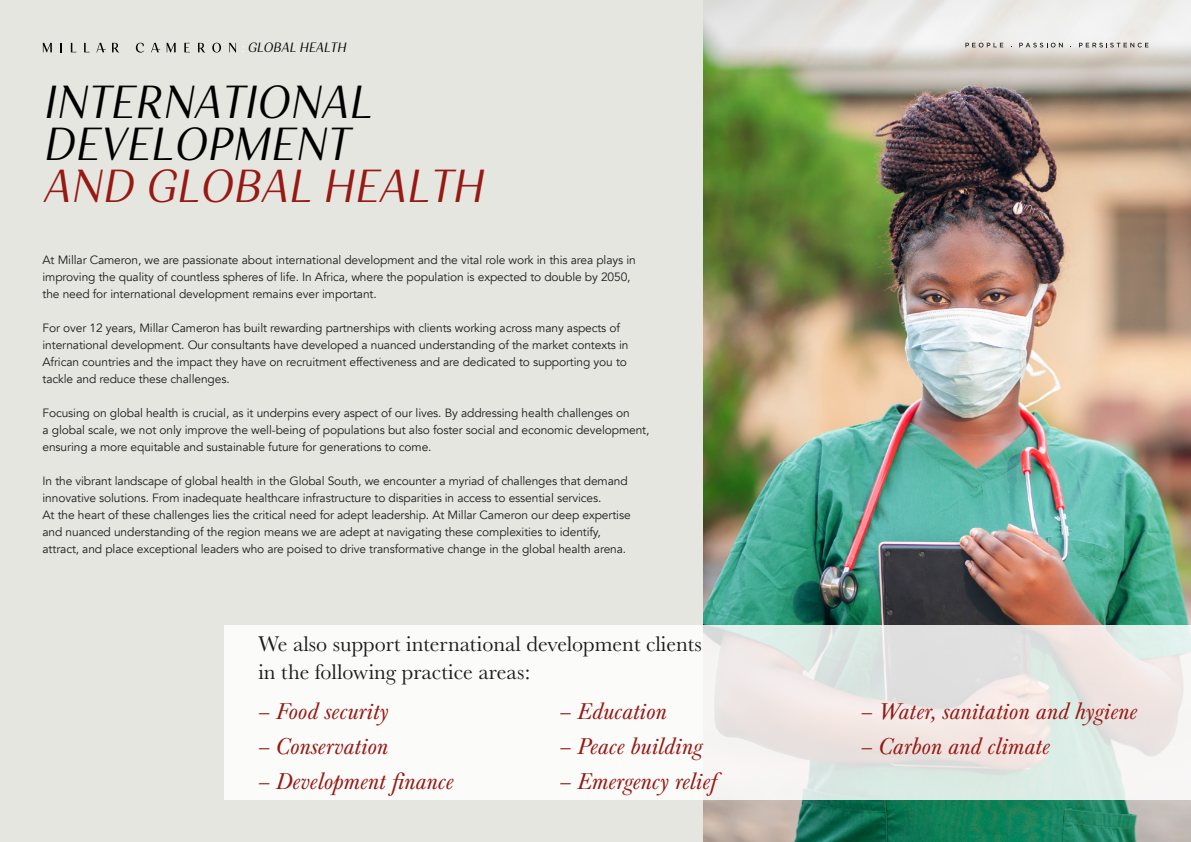
<style>
.page{position:relative;width:1191px;height:842px;background:#e6e6e1}
.page>*{position:absolute;margin:0;border:0;box-sizing:border-box;transform-origin:0 0}
.t1{font:italic 48px/42px "Senlot Nor Boo";color:#000}
.t2{font:italic 48px "Senlot Nor Boo";color:#971914}
.t3{font:italic 24px "Baskerville URW";color:#971914}
.t4{font:22px/28px "Baskerville URW";color:#1c1d1c}
.t5{font:italic 14px "Senlot Nor Boo";color:#000}
.t6{font:12px/17px "Avenir";letter-spacing:-.01em;color:#1c1d1c}
.s1{color:#fff}
</style>
<div class="page">
<img style="left:703px;top:0;width:488px;height:842px">
<svg style="left:965px;top:43px;width:38px;height:4px"></svg>
<svg style="left:1019px;top:43px;width:44px;height:4px"></svg>
<svg style="left:1079px;top:43px;width:69px;height:4px"></svg>
<svg style="left:43px;top:43px;width:9px;height:9px"></svg>
<svg style="left:71px;top:43px;width:5px;height:9px"></svg>
<svg style="left:84px;top:43px;width:6px;height:9px"></svg>
<svg style="left:96px;top:43px;width:10px;height:9px"></svg>
<svg style="left:112px;top:43px;width:7px;height:10px"></svg>
<svg style="left:136px;top:43px;width:8px;height:10px"></svg>
<svg style="left:151px;top:43px;width:9px;height:9px"></svg>
<svg style="left:166px;top:43px;width:10px;height:9px"></svg>
<svg style="left:184px;top:43px;width:6px;height:9px"></svg>
<svg style="left:198px;top:43px;width:7px;height:10px"></svg>
<svg style="left:212px;top:43px;width:9px;height:10px"></svg>
<svg style="left:229px;top:43px;width:7px;height:9px"></svg>
<svg style="left:224px;top:625px;width:967px;height:174px;fill:#f9f6f5"></svg>
<p class="t5" style="left:241px;top:39px;width:109px"><span class="s1">:</span>GLOBAL HEALTH</p>
<h1 class="t1" style="left:43px;top:80px;width:340px">INTERNATIONAL<br>DEVELOPMENT</h1>
<h1 class="t2" style="left:42px;top:158px;width:452px">AND GLOBAL HEALTH</h1>
<p class="t6" style="left:43px;top:252px;width:595px">At Millar Cameron, we are passionate about international development and the vital role work in this area plays in improving the quality of countless spheres of life. In Africa, where the population is expected to double by 2050, the need for international development remains ever important.</p>
<p class="t6" style="left:43px;top:320px;width:587px">For over 12 years, Millar Cameron has built rewarding partnerships with clients working across many aspects of international development. Our consultants have developed a nuanced understanding of the market contexts in African countries and the impact they have on recruitment effectiveness and are dedicated to supporting you to tackle and reduce these challenges.</p>
<p class="t6" style="left:43px;top:405px;width:608px">Focusing on global health is crucial, as it underpins every aspect of our lives. By addressing health challenges on<br>a global scale, we not only improve the well-being of populations but also foster social and economic development, ensuring a more equitable and sustainable future for generations to come.</p>
<p class="t6" style="left:43px;top:473px;width:589px">In the vibrant landscape of global health in the Global South, we encounter a myriad of challenges that demand innovative solutions. From inadequate healthcare infrastructure to disparities in access to essential services.<br>At the heart of these challenges lies the critical need for adept leadership. At Millar Cameron our deep expertise and nuanced understanding of the region means we are adept at navigating these complexities to identify, attract, and place exceptional leaders who are poised to drive transformative change in the global health arena.</p>
<h3 class="t4" style="left:258px;top:629px;width:445px">We also support international development clients in the following practice areas:</h3>
<h2 class="t3" style="left:258px;top:698px;width:132px">– Food security</h2>
<h2 class="t3" style="left:258px;top:733px;width:132px">– Conservation</h2>
<h2 class="t3" style="left:258px;top:768px;width:197px">– Development finance</h2>
<h2 class="t3" style="left:559px;top:698px;width:109px">– Education</h2>
<h2 class="t3" style="left:559px;top:733px;width:145px">– Peace building</h2>
<h2 class="t3" style="left:559px;top:768px;width:159px">– Emergency relief</h2>
<h2 class="t3" style="left:860px;top:698px;width:278px">– Water, sanitation and hygiene</h2>
<h2 class="t3" style="left:860px;top:733px;width:191px">– Carbon and climate</h2>
</div>
